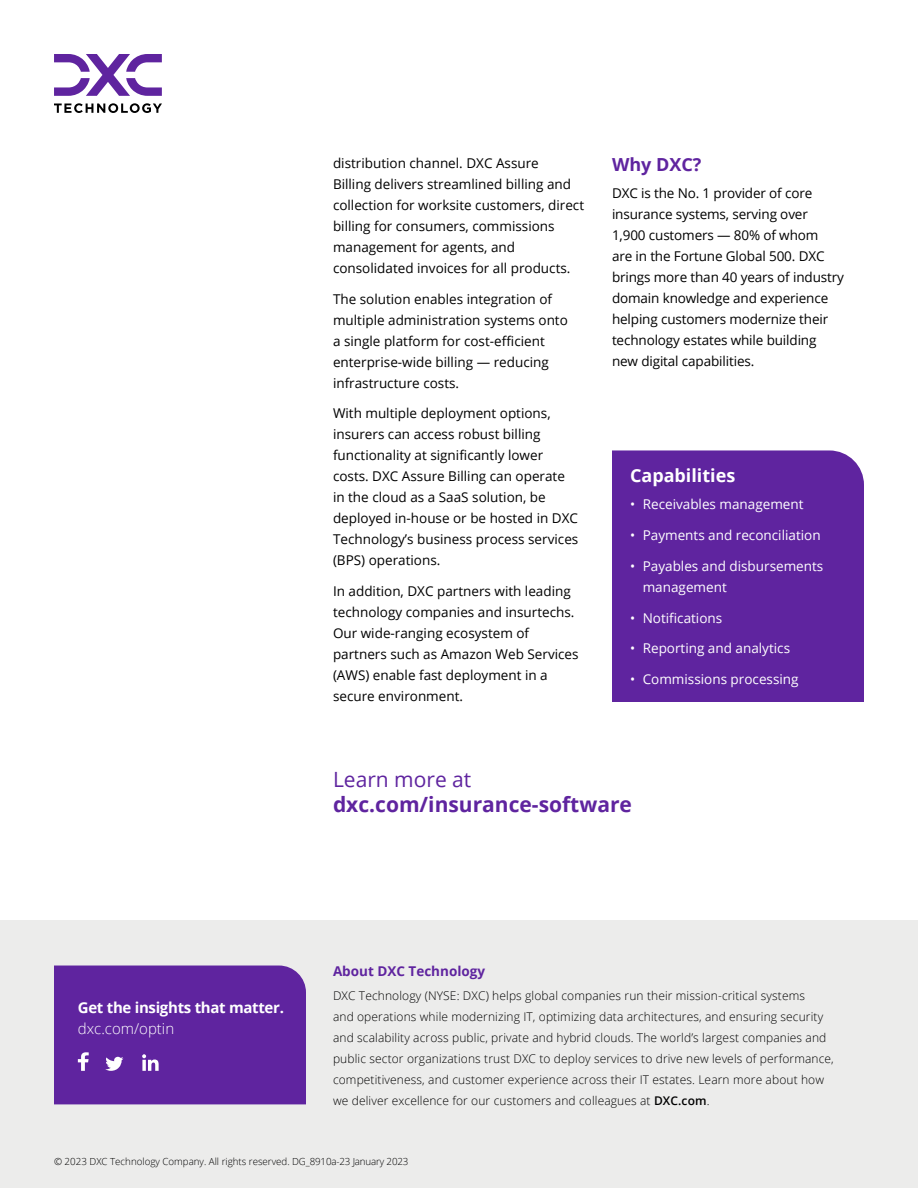
<style>
.page{position:relative;width:918px;height:1188px;background:#fff}
.page>*{position:absolute;margin:0;border:0;box-sizing:border-box;transform-origin:0 0}
.t1{font:700 21px "Open Sans";color:#5f249f}
.t2{font:21px "Open Sans";color:#5f249f}
.t3{font:700 18px "Open Sans";color:#fff}
.t4{font:700 18px "Open Sans";color:#5f249f}
.t5{font:700 15px "Open Sans";letter-spacing:-.02em;color:#fff}
.t6{font:300 15px "Open Sans";color:#fff}
.t7{font:13.5px/21px "Open Sans";color:#000}
.t8{font:13.5px/21px "Open Sans";color:#fff}
.t9{font:700 13.5px "Open Sans";color:#5f249f}
.t10{font:300 12px/21px "Open Sans";letter-spacing:.01em;color:#000}
.t11{font:300 9.75px "Open Sans";color:#000}
.s1{font-weight:600}
</style>
<div class="page">
<div style="left:0;top:920px;width:918px;height:268px;background:#ececeb"></div>
<div style="left:54px;top:966px;width:252px;height:138px;background:#5f249f"></div>
<svg style="left:54px;top:103px;width:108px;height:10px"></svg>
<svg style="left:54px;top:54px;width:108px;height:42px"></svg>
<div style="left:612px;top:450px;width:252px;height:252px;background:#5f249f"></div>
<p class="t7" style="left:333px;top:152px;width:253px">distribution channel. DXC Assure<br>Billing delivers streamlined billing and collection for worksite customers, direct billing for consumers, commissions management for agents, and consolidated invoices for all products.</p>
<p class="t7" style="left:333px;top:288px;width:236px">The solution enables integration of multiple administration systems onto a single platform for cost-efficient enterprise-wide billing — reducing infrastructure costs.</p>
<p class="t7" style="left:333px;top:403px;width:247px">With multiple deployment options, insurers can access robust billing functionality at significantly lower costs. DXC Assure Billing can operate in the cloud as a SaaS solution, be deployed in-house or be hosted in DXC Technology’s business process services (BPS) operations.</p>
<p class="t7" style="left:333px;top:580px;width:247px">In addition, DXC partners with leading technology companies and insurtechs.<br>Our wide-ranging ecosystem of partners such as Amazon Web Services (AWS) enable fast deployment in a secure environment.</p>
<h2 class="t4" style="left:612px;top:152px;width:91px">Why DXC?</h2>
<p class="t7" style="left:612px;top:183px;width:233px">DXC is the No. 1 provider of core insurance systems, serving over<br>1,900 customers — 80% of whom<br>are in the Fortune Global 500. DXC brings more than 40 years of industry domain knowledge and experience helping customers modernize their technology estates while building new digital capabilities.</p>
<h2 class="t3" style="left:630px;top:463px;width:107px">Capabilities</h2>
<p class="t8" style="left:630px;top:494px;width:175px">• Receivables management</p>
<p class="t8" style="left:630px;top:524px;width:192px">• Payments and reconciliation</p>
<p class="t8" style="left:643px;top:555px;width:182px;text-indent:-13px">• Payables and disbursements management</p>
<p class="t8" style="left:630px;top:607px;width:94px">• Notifications</p>
<p class="t8" style="left:630px;top:638px;width:162px">• Reporting and analytics</p>
<p class="t8" style="left:630px;top:668px;width:170px">• Commissions processing</p>
<h1 class="t2" style="left:333px;top:765px;width:140px">Learn more at</h1>
<h1 class="t1" style="left:333px;top:789px;width:300px">dxc.com/insurance-software</h1>
<p class="t5" style="left:78px;top:997px;width:208px">Get the insights that matter.</p>
<p class="t6" style="left:78px;top:1018px;width:98px">dxc.com/optin</p>
<p class="t9" style="left:333px;top:961px;width:154px">About DXC Technology</p>
<p class="t10" style="left:333px;top:985px;width:502px">DXC Technology (NYSE: DXC) helps global companies run their mission-critical systems<br>and operations while modernizing IT, optimizing data architectures, and ensuring security and scalability across public, private and hybrid clouds. The world’s largest companies and public sector organizations trust DXC to deploy services to drive new levels of performance, competitiveness, and customer experience across their IT estates. Learn more about how we deliver excellence for our customers and colleagues at <span class="s1">DXC.com</span>.</p>
<p class="t11" style="left:54px;top:1154px;width:356px">© 2023 DXC Technology Company. All rights reserved. DG_8910a-23 January 2023</p>
</div>
